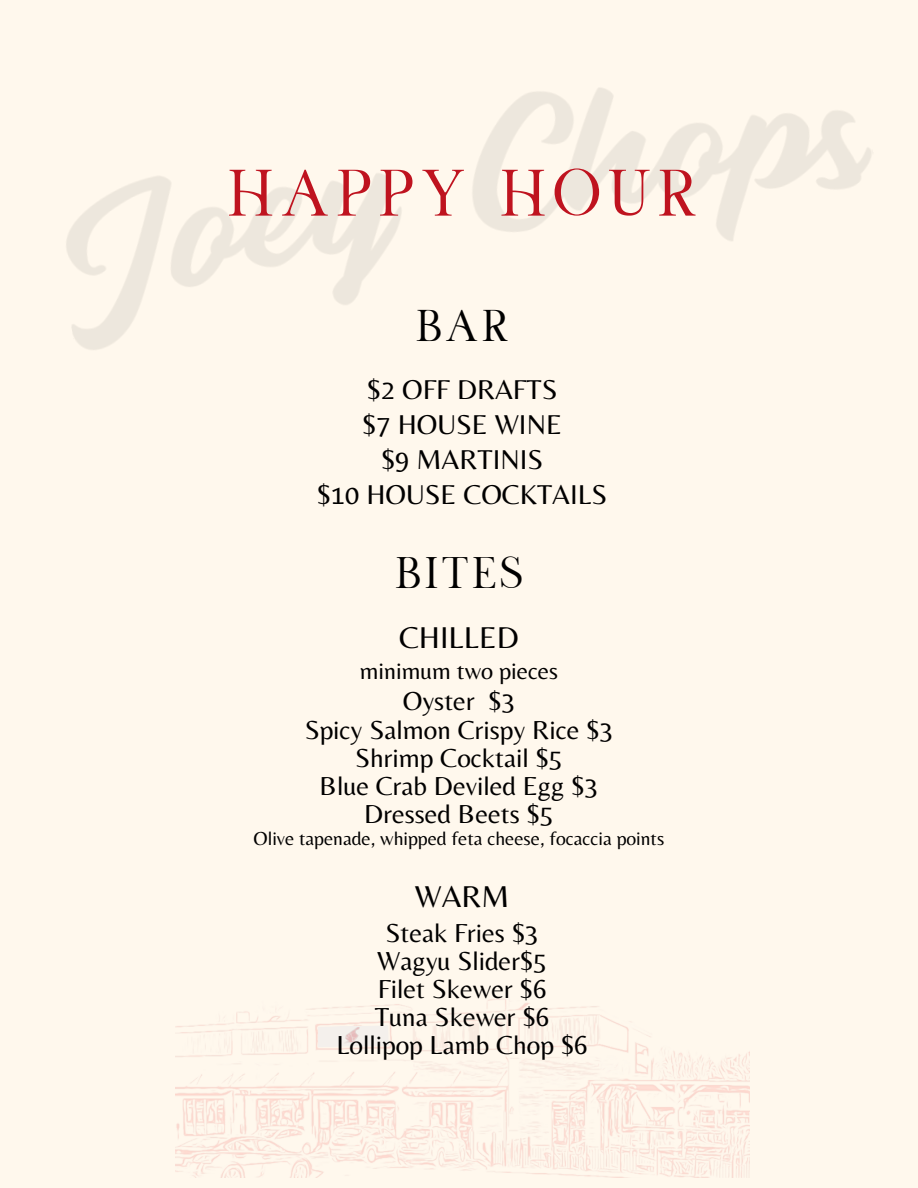
<style>
.page{position:relative;width:918px;height:1188px;background:#fff8ed}
.page>*{position:absolute;margin:0;border:0;box-sizing:border-box;transform-origin:0 0}
.t1{font:65.55px "Lucy Rose";letter-spacing:.07em;color:#bf131f}
.t2{font:44.4px "Lucy Rose";color:#000}
.t3{font:44.25px "Lucy Rose";letter-spacing:.05em;color:#000}
.t4{font:31.35px "Belleza";color:#000}
.t5{font:28.35px/35.1px "Belleza";color:#000;text-align:center}
.t6{font:27.15px/28.2px "Belleza";color:#000;text-align:center}
.t7{font:24.15px "Belleza";color:#000}
.t8{font:19.65px "Belleza";color:#000}
</style>
<div class="page">
<img style="left:175px;top:999px;width:574px;height:179px">
<svg style="left:318px;top:1025px;width:71px;height:22px"></svg>
<img style="left:343px;top:1027px;width:21px;height:18px">
<p class="t1" style="left:226px;top:150px;width:473px">HAPPY HOUR</p>
<h1 class="t2" style="left:415px;top:297px;width:96px">BAR</h1>
<h2 class="t5" style="left:317px;top:372px;width:292px">$2 OFF DRAFTS<br>$7 HOUSE WINE<br>$9 MARTINIS<br>$10 HOUSE COCKTAILS</h2>
<h3 class="t3" style="left:395px;top:544px;width:130px">BITES</h3>
<h5 class="t4" style="left:399px;top:619px;width:121px">CHILLED</h5>
<h3 class="t7" style="left:360px;top:657px;width:200px">minimum two pieces</h3>
<p class="t6" style="left:403px;top:687px;width:114px">Oyster $3</p>
<p class="t6" style="left:305px;top:715px;width:310px">Spicy Salmon Crispy Rice $3</p>
<p class="t6" style="left:355px;top:743px;width:209px">Shrimp Cocktail $5</p>
<p class="t6" style="left:320px;top:771px;width:280px">Blue Crab Deviled Egg $3</p>
<p class="t6" style="left:364px;top:799px;width:191px">Dressed Beets $5</p>
<p class="t8" style="left:254px;top:827px;width:412px">Olive tapenade, whipped feta cheese, focaccia points</p>
<h3 class="t4" style="left:415px;top:878px;width:96px">WARM</h3>
<h2 class="t6" style="left:336px;top:918px;width:253px">Steak Fries $3<br>Wagyu Slider$5<br>Filet Skewer $6<br>Tuna Skewer $6<br>Lollipop Lamb Chop $6</h2>
</div>
